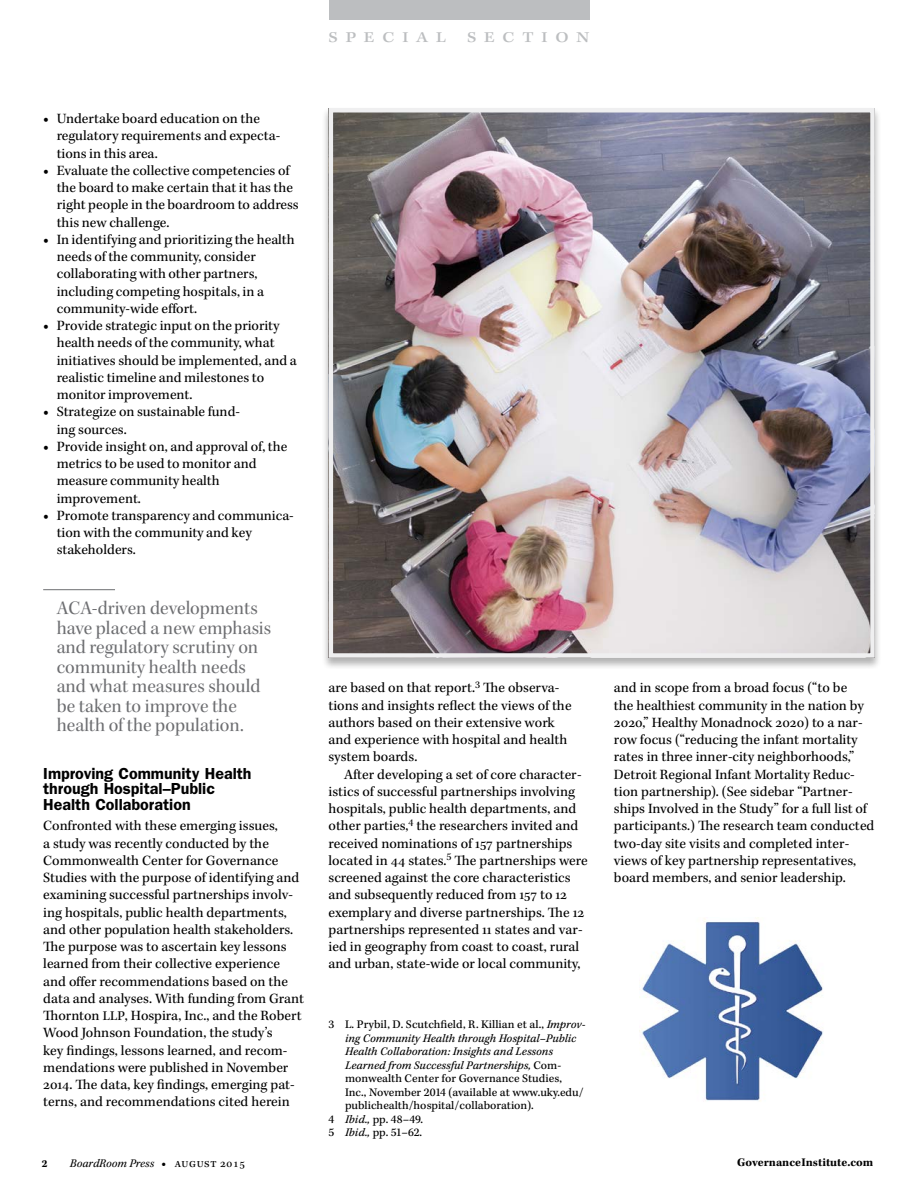
<style>
.page{position:relative;width:918px;height:1188px;background:#fff}
.page>*{position:absolute;margin:0;border:0;box-sizing:border-box;transform-origin:0 0}
.pullquote-no-author{font:19.5px/19.5px "Kepler Std Subh";color:#6d6e71}
.t1{font:600 16.05px/15.8px "ITC Franklin Gothic Std";color:#000}
.t2{font:15px "Kepler Std Medium Ext Capt";letter-spacing:.515em;color:#bcbec0}
.body-no-indent{font:14.55px/17.2px "Kepler Std";color:#000}
.body{font:14.55px/17.2px "Kepler Std";color:#000}
.Footnote{font:12px/13.5px "Kepler Std Capt";color:#000}
.t3{font:italic 12px "Kepler Std";color:#000}
.body-2{font:700 12px "Kepler Std";color:#000}
.body-3{font:700 10.95px "Kepler Std";color:#000}
.s1{font-family:"Minion Pro";font-weight:700}
.s2{font-size:13.65px}
.s3{font-family:"Kepler Std It Capt"}
.s4{font-weight:900;font-style:normal}
.s5{font-style:normal}
</style>
<div class="page">
<div style="left:329px;top:0;width:260px;height:19px;background:#bcbec0"></div>
<hr style="left:43px;top:589px;width:72px;height:1px;background:#6d6e71">
<div style="left:322px;top:107px;width:560px;height:562px;background:#000;opacity:.3"></div>
<img style="left:334px;top:113px;width:536px;height:540px">
<div style="left:329px;top:108px;width:546px;height:550px;border:4px solid #efeff0"></div>
<img style="left:639px;top:917px;width:184px;height:184px">
<p class="t2" style="left:329px;top:28px;width:119px">SPECIAL</p>
<p class="t2" style="left:467px;top:28px;width:124px">SECTION</p>
<p class="body-no-indent" style="left:57px;top:110px;width:225px;text-indent:-14px"><span class="s1">•</span> Undertake board education on the regulatory requirements and expecta&shy;tions in this area.</p>
<p class="body-no-indent" style="left:57px;top:162px;width:244px;text-indent:-14px"><span class="s1">•</span> Evaluate the collective competencies of the board to make certain that it has the right people in the boardroom to address this new challenge.</p>
<p class="body-no-indent" style="left:57px;top:231px;width:239px;text-indent:-14px"><span class="s1">•</span> In identifying and prioritizing the health needs of the community, consider collaborating with other partners, including competing hospitals, in a community-wide effort.</p>
<p class="body-no-indent" style="left:57px;top:317px;width:242px;text-indent:-14px"><span class="s1">•</span> Provide strategic input on the priority health needs of the community, what initiatives should be implemented, and a realistic timeline and milestones to monitor improvement.</p>
<p class="body-no-indent" style="left:57px;top:404px;width:185px;text-indent:-14px"><span class="s1">•</span> Strategize on sustainable fund&shy;ing sources.</p>
<p class="body-no-indent" style="left:57px;top:438px;width:232px;text-indent:-14px"><span class="s1">•</span> Provide insight on, and approval of, the metrics to be used to monitor and measure community health improvement.</p>
<p class="body-no-indent" style="left:57px;top:507px;width:239px;text-indent:-14px"><span class="s1">•</span> Promote transparency and communica&shy;tion with the community and key stakeholders.</p>
<p class="pullquote-no-author" style="left:57px;top:599px;width:216px">ACA-driven developments have placed a new emphasis and regulatory scrutiny on community health needs and what measures should be taken to improve the health of the population.</p>
<h2 class="t1" style="left:43px;top:765px;width:210px">Improving Community Health through Hospital–Public<br>Health Collaboration</h2>
<p class="body-no-indent" style="left:43px;top:818px;width:262px">Confronted with these emerging issues,<br>a study was recently conducted by the Commonwealth Center for Governance Studies with the purpose of identifying and examining successful partnerships involv&shy;ing hospitals, public health departments, and other population health stakeholders.<br>The purpose was to ascertain key lessons learned from their collective experience and offer recommendations based on the data and analyses. With funding from Grant Thornton <span class="s2">LLP</span>, Hospira, Inc., and the Robert Wood Johnson Foundation, the study’s<br>key findings, lessons learned, and recom&shy;mendations were published in November 2014. The data, key findings, emerging pat&shy;terns, and recommendations cited herein</p>
<p class="body-no-indent" style="left:329px;top:680px;width:244px">are based on that report.<sup>3</sup> The observa&shy;tions and insights reflect the views of the authors based on their extensive work and experience with hospital and health system boards.</p>
<p class="body" style="left:329px;top:766px;width:260px;text-indent:16px">After developing a set of core character&shy;istics of successful partnerships involving hospitals, public health departments, and other parties,<sup>4</sup> the researchers invited and received nominations of 157 partnerships located in 44 states.<sup>5</sup> The partnerships were screened against the core characteristics and subsequently reduced from 157 to 12 exemplary and diverse partnerships. The 12 partnerships represented 11 states and var&shy;ied in geography from coast to coast, rural and urban, state-wide or local community,</p>
<p class="Footnote" style="left:345px;top:1018px;width:242px;text-indent:-17px">3 L. Prybil, D. Scutchfield, R. Killian et al., <span class="s3">Improv&shy;ing Community Health through Hospital–Public Health Collaboration: Insights and Lessons Learned from Successful Partnerships,</span> Com&shy;monwealth Center for Governance Studies, Inc., November 2014 (available at www.uky.edu/ publichealth/hospital/collaboration).</p>
<p class="Footnote" style="left:329px;top:1113px;width:96px">4 <span class="s3">Ibid.,</span> pp. 48–49.</p>
<p class="Footnote" style="left:329px;top:1126px;width:95px">5 <span class="s3">Ibid.,</span> pp. 51–62.</p>
<p class="body-no-indent" style="left:614px;top:680px;width:262px">and in scope from a broad focus (“to be<br>the healthiest community in the nation by 2020,” Healthy Monadnock 2020) to a nar&shy;row focus (“reducing the infant mortality rates in three inner-city neighborhoods,” Detroit Regional Infant Mortality Reduc&shy;tion partnership). (See sidebar “Partner&shy;ships Involved in the Study” for a full list of participants.) The research team conducted two-day site visits and completed inter&shy;views of key partnership representatives, board members, and senior leadership.</p>
<p class="body-3" style="left:42px;top:1158px;width:7px">2</p>
<p class="t3" style="left:70px;top:1157px;width:177px">BoardRoom Press <span class="s4">•</span> <span class="s5">august 2015</span></p>
<p class="body-2" style="left:737px;top:1156px;width:138px">GovernanceInstitute.com</p>
</div>
